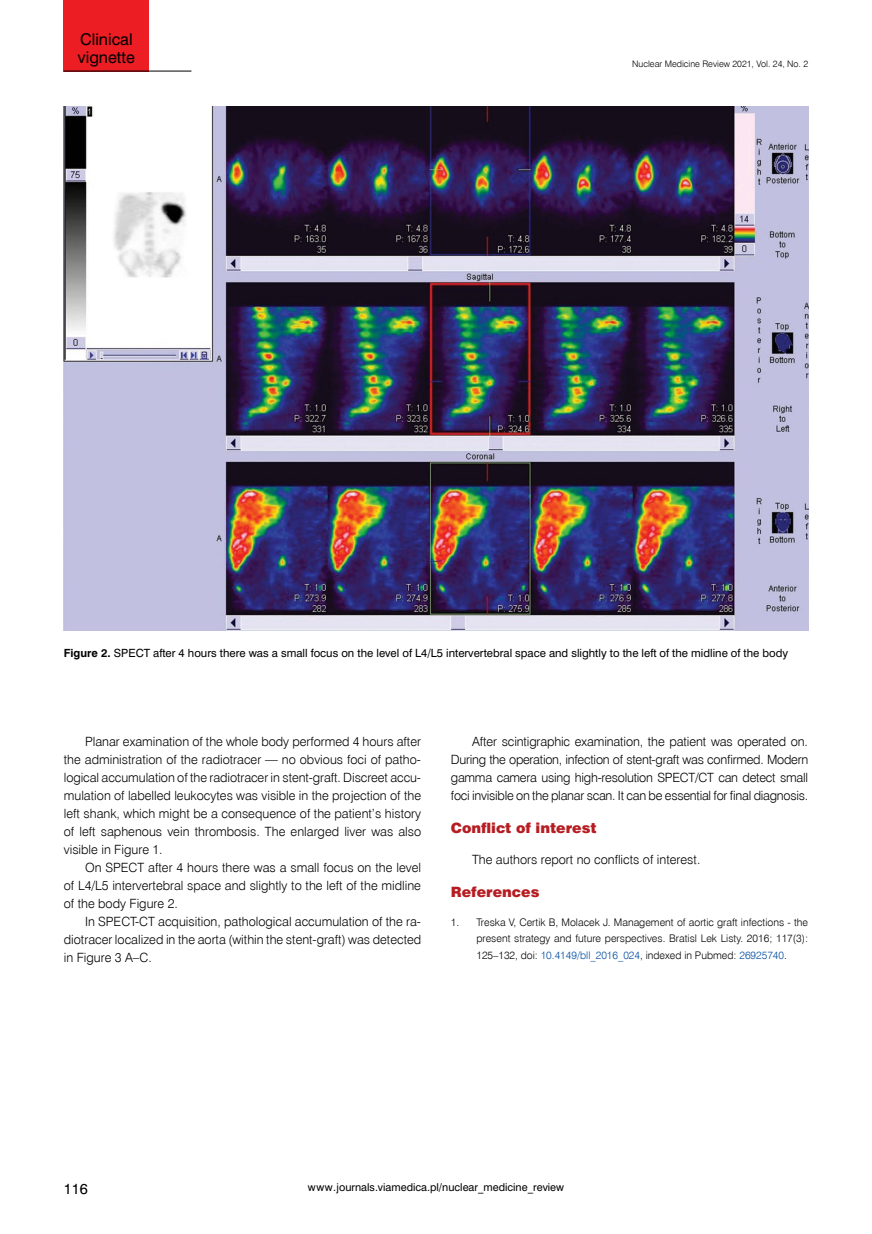
<style>
.page{position:relative;width:872px;height:1234px;background:#fff}
.page>*{position:absolute;margin:0;border:0;box-sizing:border-box;transform-origin:0 0}
.t1{font:15px/18px "Swis 721 PL";color:#000}
.t2{font:14.25px "Swis 721 Blk EU";color:#b61d22}
.t3{font:13.5px "Swis 721 PL";color:#000}
.t4{font:12.75px/18px "Swis 721 Lt EU";color:#000;text-align:justify}
.t5{font:10.5px/16.5px "Swis 721 Lt EU";color:#000;text-align:justify}
.t6{font:10.5px "Swis 721 PL";color:#000}
.t7{font:10.05px "Swis 721 PL";color:#000}
.t8{font:9px "Swis 721 Lt EU";color:#000}
.s1{font-weight:700}
.s2{color:#034ea2}
</style>
<div class="page">
<div style="left:64px;top:0;width:85px;height:71px;background:#ed1d24"></div>
<hr style="left:64px;top:71px;width:127px;height:1px;background:#000">
<img style="left:64px;top:106px;width:744px;height:524px">
<p class="t1" style="left:78px;top:31px;width:58px">Clinical vignette</p>
<p class="t8" style="left:632px;top:58px;width:177px">Nuclear Medicine Review 2021, Vol. 24, No. 2</p>
<p class="t6" style="left:64px;top:645px;width:726px"><span class="s1">Figure 2.</span> SPECT after 4 hours there was a small focus on the level of L4/L5 intervertebral space and slightly to the left of the midline of the body</p>
<p class="t4" style="left:64px;top:732px;width:359px;text-indent:21px">Planar examination of the whole body performed 4 hours after the administration of the radiotracer — no obvious foci of patho&shy;logical accumulation of the radiotracer in stent-graft. Discreet accu&shy;mulation of labelled leukocytes was visible in the projection of the left shank, which might be a consequence of the patient’s history of left saphenous vein thrombosis. The enlarged liver was also visible in Figure 1.</p>
<p class="t4" style="left:64px;top:858px;width:359px;text-indent:21px">On SPECT after 4 hours there was a small focus on the level of L4/L5 intervertebral space and slightly to the left of the midline of the body Figure 2.</p>
<p class="t4" style="left:64px;top:912px;width:359px;text-indent:21px">In SPECT-CT acquisition, pathological accumulation of the ra&shy;diotracer localized in the aorta (within the stent-graft) was detected in Figure 3 A–C.</p>
<p class="t4" style="left:451px;top:732px;width:359px;text-indent:21px">After scintigraphic examination, the patient was operated on.<br>During the operation, infection of stent-graft was confirmed. Modern gamma camera using high-resolution SPECT/CT can detect small foci invisible on the planar scan. It can be essential for final diagnosis.</p>
<p class="t2" style="left:451px;top:818px;width:147px">Conflict of interest</p>
<p class="t4" style="left:472px;top:850px;width:230px">The authors report no conflicts of interest.</p>
<p class="t2" style="left:451px;top:882px;width:90px">References</p>
<p class="t5" style="left:476px;top:913px;width:333px;text-indent:-26px">1. Treska V, Certik B, Molacek J. Management of aortic graft infections - the present strategy and future perspectives. Bratisl Lek Listy. 2016; 117(3):<br>125–132, doi: <span class="s2">10.4149/bll_2016_024</span>, indexed in Pubmed: <span class="s2">26925740</span>.</p>
<p class="t3" style="left:64px;top:1179px;width:25px">116</p>
<p class="t7" style="left:308px;top:1180px;width:258px">www.journals.viamedica.pl/nuclear_medicine_review</p>
</div>
